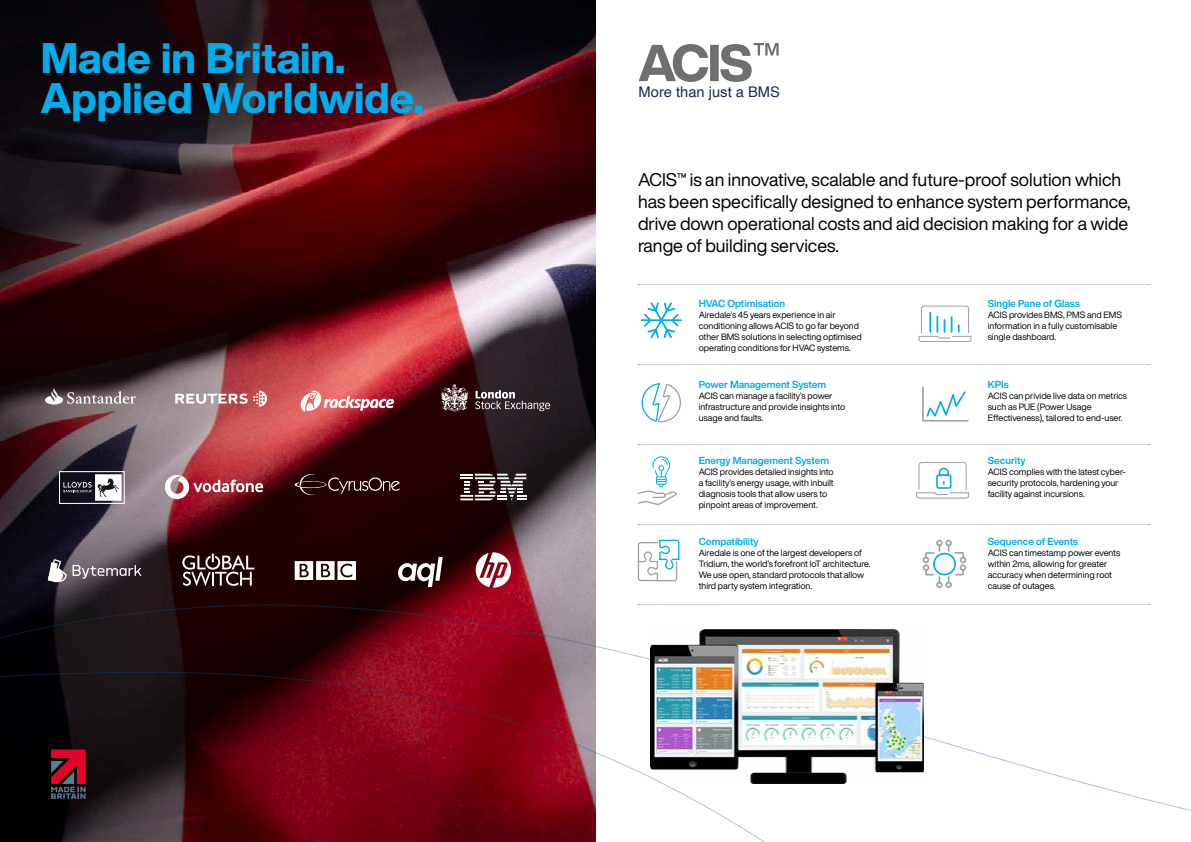
<style>
.page{position:relative;width:1191px;height:842px;background:#fff}
.page>*{position:absolute;margin:0;border:0;box-sizing:border-box;transform-origin:0 0}
.t1{font:800 42px/40px "Helvetica Now Display";color:#00adea}
.t2{font:18px/22px "Helvetica Now Display";color:#000}
.t3{font:14.7px "Helvetica";color:#1d2d50}
.t4{font:700 10px "Helvetica Now Display";color:#00adea}
.t5{font:9px/11px "Helvetica Now Display";color:#000}
</style>
<div class="page">
<img style="left:0;top:0;width:595px;height:553px">
<svg style="left:0;top:553px;width:1191px;height:289px"></svg>
<img style="left:651px;top:630px;width:272px;height:154px">
<svg style="left:922px;top:386px;width:47px;height:36px"></svg>
<svg style="left:918px;top:305px;width:54px;height:37px"></svg>
<svg style="left:640px;top:301px;width:43px;height:38px"></svg>
<div style="left:933px;top:553px;width:23px;height:22px;border:2px solid #00adea;border-radius:50%"></div>
<div style="left:922px;top:557px;width:7px;height:6px;border:2px solid #a2a1a6;border-radius:50%"></div>
<div style="left:959px;top:557px;width:7px;height:6px;border:2px solid #a2a1a6;border-radius:50%"></div>
<svg style="left:924px;top:568px;width:40px;height:20px"></svg>
<div style="left:922px;top:564px;width:7px;height:7px;border:2px solid #a2a1a6;border-radius:50%"></div>
<div style="left:959px;top:564px;width:7px;height:7px;border:2px solid #a2a1a6;border-radius:50%"></div>
<svg style="left:924px;top:540px;width:41px;height:19px"></svg>
<svg style="left:641px;top:383px;width:40px;height:40px"></svg>
<svg style="left:638px;top:456px;width:39px;height:49px"></svg>
<svg style="left:637px;top:539px;width:43px;height:43px"></svg>
<svg style="left:916px;top:462px;width:53px;height:37px"></svg>
<svg style="left:638px;top:43px;width:140px;height:39px"></svg>
<svg style="left:638px;top:364px;width:511px;height:1px"></svg>
<svg style="left:638px;top:284px;width:511px;height:1px"></svg>
<svg style="left:638px;top:444px;width:511px;height:1px"></svg>
<svg style="left:638px;top:524px;width:511px;height:1px"></svg>
<svg style="left:638px;top:604px;width:511px;height:1px"></svg>
<svg style="left:397px;top:557px;width:46px;height:30px"></svg>
<svg style="left:295px;top:561px;width:61px;height:19px"></svg>
<svg style="left:295px;top:474px;width:105px;height:21px;background:#412224"></svg>
<svg style="left:301px;top:391px;width:93px;height:21px"></svg>
<svg style="left:182px;top:553px;width:72px;height:33px"></svg>
<svg style="left:476px;top:552px;width:35px;height:36px"></svg>
<svg style="left:441px;top:384px;width:27px;height:27px"></svg>
<svg style="left:475px;top:390px;width:75px;height:21px;background:#594f53"></svg>
<svg style="left:45px;top:388px;width:91px;height:16px"></svg>
<svg style="left:460px;top:474px;width:66px;height:26px"></svg>
<svg style="left:175px;top:391px;width:92px;height:16px"></svg>
<svg style="left:59px;top:471px;width:66px;height:33px"></svg>
<svg style="left:48px;top:559px;width:19px;height:23px"></svg>
<svg style="left:73px;top:565px;width:68px;height:14px"></svg>
<svg style="left:165px;top:475px;width:98px;height:24px"></svg>
<svg style="left:51px;top:749px;width:35px;height:50px;background:#7f1c34"></svg>
<h1 class="t1" style="left:41px;top:38px;width:384px">Made in Britain.<br>Applied Worldwide.</h1>
<h3 class="t3" style="left:638px;top:80px;width:143px">More than just a BMS</h3>
<h2 class="t2" style="left:638px;top:168px;width:494px">ACIS™ is an innovative, scalable and future-proof solution which has been specifically designed to enhance system performance, drive down operational costs and aid decision making for a wide range of building services.</h2>
<p class="t4" style="left:698px;top:297px;width:88px">HVAC Optimisation</p>
<p class="t5" style="left:698px;top:310px;width:164px">Airedale’s 45 years experience in air conditioning allows ACIS to go far beyond other BMS solutions in selecting optimised operating conditions for HVAC systems.</p>
<p class="t4" style="left:698px;top:378px;width:129px">Power Management System</p>
<p class="t5" style="left:698px;top:391px;width:148px">ACIS can manage a facility’s power infrastructure and provide insights into usage and faults.</p>
<p class="t4" style="left:698px;top:453px;width:132px">Energy Management System</p>
<p class="t5" style="left:698px;top:466px;width:137px">ACIS provides detailed insights into a facility’s energy usage, with inbuilt diagnosis tools that allow users to pinpoint areas of improvement.</p>
<p class="t4" style="left:698px;top:535px;width:62px">Compatibility</p>
<p class="t5" style="left:698px;top:548px;width:173px">Airedale is one of the largest developers of Tridium, the world’s forefront loT architecture.<br>We use open, standard protocols that allow third party system integration.</p>
<p class="t4" style="left:987px;top:297px;width:94px">Single Pane of Glass</p>
<p class="t5" style="left:987px;top:310px;width:136px">ACIS provides BMS, PMS and EMS information in a fully customisable single dashboard.</p>
<p class="t4" style="left:987px;top:378px;width:22px">KPIs</p>
<p class="t5" style="left:987px;top:391px;width:141px">ACIS can privide live data on metrics such as PUE (Power Usage<br>Effectiveness), tailored to end-user.</p>
<p class="t4" style="left:987px;top:453px;width:39px">Security</p>
<p class="t5" style="left:987px;top:466px;width:139px">ACIS complies with the latest cyber&shy;security protocols, hardening your facility against incursions.</p>
<p class="t4" style="left:987px;top:535px;width:92px">Sequence of Events</p>
<p class="t5" style="left:987px;top:548px;width:134px">ACIS can timestamp power events within 2ms, allowing for greater accuracy when determining root cause of outages.</p>
</div>
